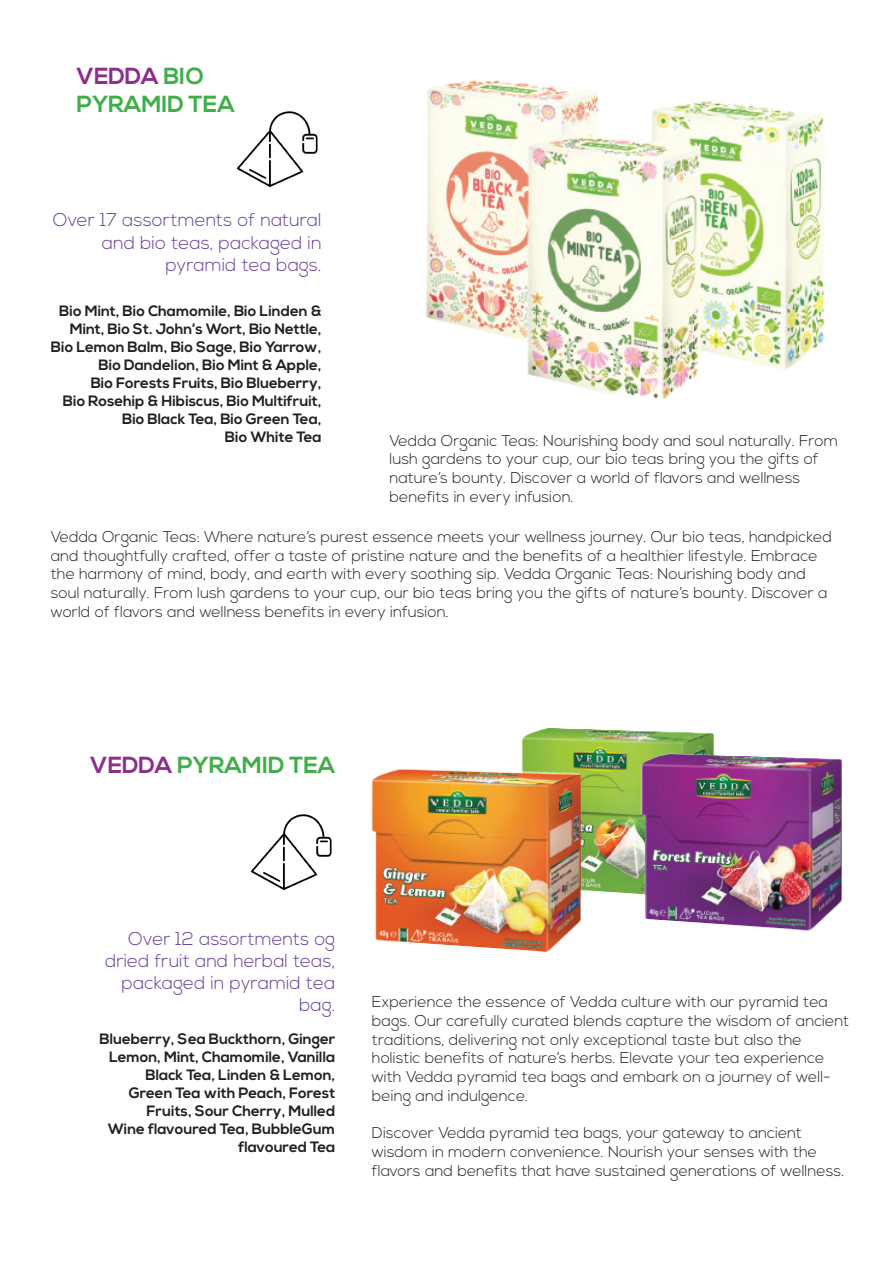
<style>
.page{position:relative;width:893px;height:1263px;background:#fff}
.page>*{position:absolute;margin:0;border:0;box-sizing:border-box;transform-origin:0 0}
.t1{font:700 23.25px "Nexa";color:#40ae49}
.t2{font:700 23.25px "Nexa";color:#8d2e8c}
.t3{font:300 18.45px/22.2px "Nexa";color:#643e99;text-align:right}
.t4{font:300 15.6px/18.8px "Nexa";color:#231f20}
.t5{font:700 15px/18px "Nexa";color:#231f20;text-align:right}
.s1{color:#40ae49}
.s2{color:#8d2e8c}
</style>
<div class="page">
<img style="left:237px;top:111px;width:81px;height:77px">
<img style="left:426px;top:80px;width:399px;height:320px">
<img style="left:251px;top:814px;width:81px;height:77px">
<img style="left:371px;top:728px;width:471px;height:225px">
<p class="t2" style="left:77px;top:63px;width:129px">VEDDA <span class="s1">BIO</span></p>
<p class="t1" style="left:77px;top:90px;width:160px">PYRAMID TEA</p>
<p class="t3" style="left:53px;top:210px;width:270px">Over 17 assortments of natural and bio teas, packaged in pyramid tea bags.</p>
<p class="t5" style="left:51px;top:302px;width:272px">Bio Mint, Bio Chamomile, Bio Linden &amp; Mint, Bio St. John’s Wort, Bio Nettle, Bio Lemon Balm, Bio Sage, Bio Yarrow, Bio Dandelion, Bio Mint &amp; Apple,</p>
<p class="t5" style="left:91px;top:374px;width:232px">Bio Forests Fruits, Bio Blueberry,</p>
<p class="t5" style="left:63px;top:392px;width:260px">Bio Rosehip &amp; Hibiscus, Bio Multifruit,<br>Bio Black Tea, Bio Green Tea,</p>
<p class="t5" style="left:225px;top:428px;width:98px">Bio White Tea</p>
<p class="t4" style="left:390px;top:432px;width:450px">Vedda Organic Teas: Nourishing body and soul naturally. From lush gardens to your cup, our bio teas bring you the gifts of nature’s bounty. Discover a world of flavors and wellness benefits in every infusion.</p>
<p class="t4" style="left:51px;top:528px;width:783px">Vedda Organic Teas: Where nature’s purest essence meets your wellness journey. Our bio teas, handpicked and thoughtfully crafted, offer a taste of pristine nature and the benefits of a healthier lifestyle. Embrace the harmony of mind, body, and earth with every soothing sip. Vedda Organic Teas: Nourishing body and soul naturally. From lush gardens to your cup, our bio teas bring you the gifts of nature’s bounty. Discover a world of flavors and wellness benefits in every infusion.</p>
<p class="t1" style="left:90px;top:751px;width:247px"><span class="s2">VEDDA</span> PYRAMID TEA</p>
<p class="t3" style="left:105px;top:928px;width:232px">Over 12 assortments og dried fruit and herbal teas,</p>
<p class="t3" style="left:122px;top:972px;width:215px">packaged in pyramid tea bag.</p>
<p class="t5" style="left:99px;top:1030px;width:237px">Blueberry, Sea Buckthorn, Ginger<br>Lemon, Mint, Chamomile, Vanilla<br>Black Tea, Linden &amp; Lemon,<br>Green Tea with Peach, Forest<br>Fruits, Sour Cherry, Mulled<br>Wine flavoured Tea, BubbleGum flavoured Tea</p>
<p class="t4" style="left:372px;top:993px;width:479px">Experience the essence of Vedda culture with our pyramid tea bags. Our carefully curated blends capture the wisdom of ancient traditions, delivering not only exceptional taste but also the holistic benefits of nature’s herbs. Elevate your tea experience with Vedda pyramid tea bags and embark on a journey of well&shy;being and indulgence.</p>
<p class="t4" style="left:372px;top:1124px;width:474px">Discover Vedda pyramid tea bags, your gateway to ancient wisdom in modern convenience. Nourish your senses with the flavors and benefits that have sustained generations of wellness.</p>
</div>
